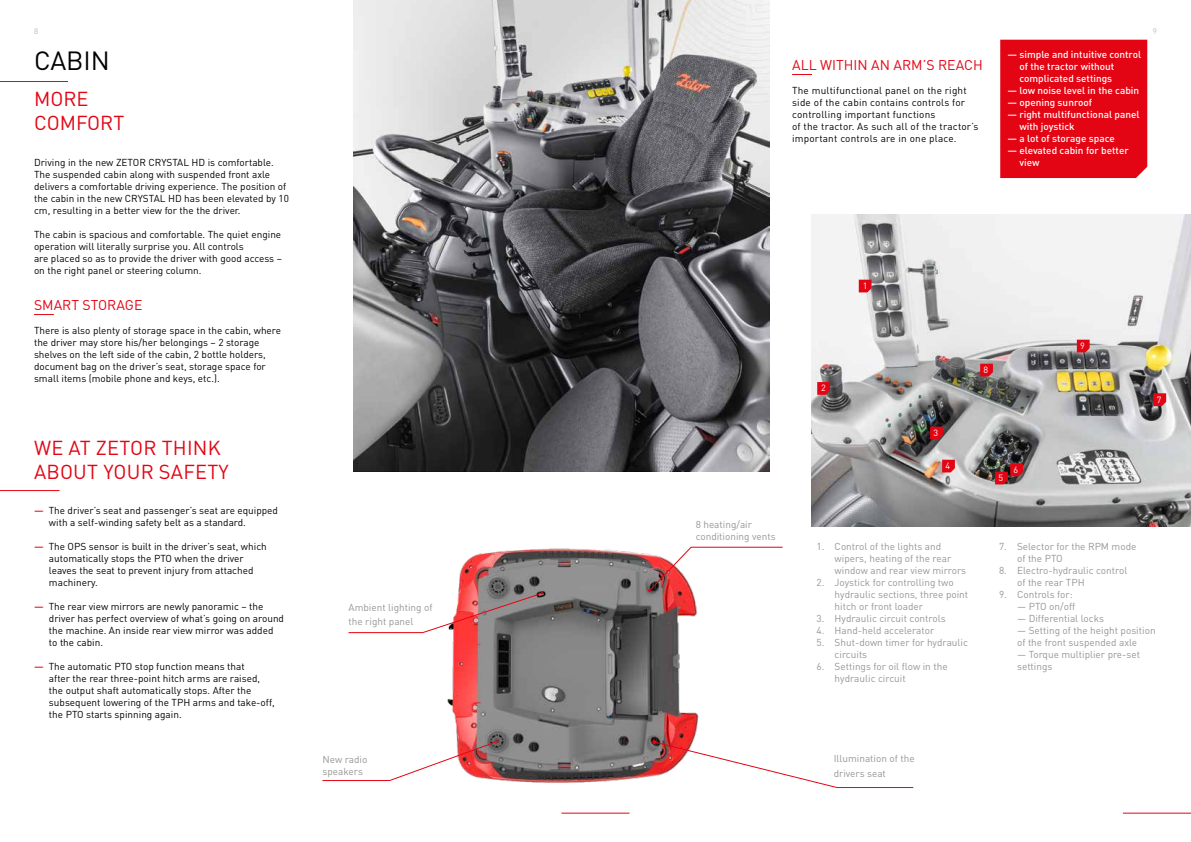
<style>
.page{position:relative;width:1191px;height:842px;background:#fff}
.page>*{position:absolute;margin:0;border:0;box-sizing:border-box;transform-origin:0 0}
.t1{font:26px "DIN Pro";color:#000}
.t2{font:20px/24px "DIN Pro";letter-spacing:.01em;color:#e30513}
.t3{font:14px "DIN Pro";color:#e30513}
.t4{font:10px/12px "DIN Pro";color:#000}
.t5{font:10px/12px "DIN Pro";color:#969695}
.t6{font:500 10px/12px "DIN Pro";color:#fff}
.t7{font:10px/12px "DIN Pro";letter-spacing:.02em;color:#000}
.t8{font:9px "DIN Pro";color:#fff}
.t9{font:8px "DIN Pro";color:#bbbaba}
.s1{font-weight:500;color:#e30513}
</style>
<div class="page">
<hr style="left:561px;top:813px;width:68px;height:1px;background:#e30513">
<svg style="left:34px;top:314px;width:20px;height:1px"></svg>
<svg style="left:792px;top:74px;width:20px;height:1px"></svg>
<img style="left:354px;top:0;width:416px;height:471px">
<div style="left:1000px;top:40px;width:147px;height:138px;background:#e30513"></div>
<hr style="left:0;top:490px;width:60px;height:1px;background:#e30513">
<img style="left:812px;top:214px;width:379px;height:312px">
<hr style="left:1123px;top:813px;width:68px;height:1px;background:#e30513">
<svg style="left:858px;top:280px;width:13px;height:12px"></svg>
<svg style="left:817px;top:382px;width:13px;height:13px"></svg>
<svg style="left:930px;top:427px;width:13px;height:12px"></svg>
<svg style="left:942px;top:460px;width:13px;height:12px"></svg>
<svg style="left:995px;top:463px;width:28px;height:21px"></svg>
<svg style="left:1153px;top:393px;width:13px;height:13px"></svg>
<svg style="left:980px;top:364px;width:13px;height:12px"></svg>
<svg style="left:1076px;top:340px;width:13px;height:12px"></svg>
<hr style="left:0;top:81px;width:68px;height:1px;background:#e30513">
<img style="left:447px;top:548px;width:252px;height:235px">
<img style="left:322px;top:740px;width:177px;height:41px">
<svg style="left:348px;top:592px;width:195px;height:41px"></svg>
<svg style="left:648px;top:546px;width:135px;height:46px"></svg>
<svg style="left:652px;top:740px;width:262px;height:48px"></svg>
<p class="t9" style="left:34px;top:26px;width:6px">8</p>
<p class="t9" style="left:1152px;top:26px;width:6px">9</p>
<h1 class="t1" style="left:34px;top:43px;width:77px">CABIN</h1>
<p class="t6" style="left:1019px;top:48px;width:123px;text-indent:-12px">— simple and intuitive control of the tractor without complicated settings</p>
<p class="t6" style="left:1007px;top:84px;width:133px">— low noise level in the cabin</p>
<p class="t6" style="left:1007px;top:96px;width:86px">— opening sunroof</p>
<p class="t6" style="left:1019px;top:108px;width:122px;text-indent:-12px">— right multifunctional panel with joystick</p>
<p class="t6" style="left:1007px;top:132px;width:109px">— a lot of storage space</p>
<p class="t6" style="left:1019px;top:144px;width:111px;text-indent:-12px">— elevated cabin for better view</p>
<h3 class="t3" style="left:792px;top:55px;width:192px">ALL WITHIN AN ARM’S REACH</h3>
<p class="t7" style="left:792px;top:84px;width:188px">The multifunctional panel on the right side of the cabin contains controls for controlling important functions<br>of the tractor. As such all of the tractor’s important controls are in one place.</p>
<h2 class="t2" style="left:34px;top:86px;width:92px">MORE<br>COMFORT</h2>
<p class="t4" style="left:34px;top:156px;width:256px">Driving in the new ZETOR CRYSTAL HD is comfortable.<br>The suspended cabin along with suspended front axle delivers a comfortable driving experience. The position of the cabin in the new CRYSTAL HD has been elevated by 10 cm, resulting in a better view for the the driver.</p>
<p class="t4" style="left:34px;top:228px;width:249px">The cabin is spacious and comfortable. The quiet engine operation will literally surprise you. All controls<br>are placed so as to provide the driver with good access – on the right panel or steering column.</p>
<h3 class="t3" style="left:34px;top:295px;width:110px">SMART STORAGE</h3>
<p class="t4" style="left:34px;top:324px;width:248px">There is also plenty of storage space in the cabin, where the driver may store his/her belongings – 2 storage shelves on the left side of the cabin, 2 bottle holders, document bag on the driver’s seat, storage space for small items (mobile phone and keys, etc.).</p>
<p class="t8" style="left:863px;top:280px;width:6px">1</p>
<p class="t8" style="left:1080px;top:340px;width:6px">9</p>
<p class="t8" style="left:983px;top:364px;width:6px">8</p>
<p class="t8" style="left:821px;top:382px;width:6px">2</p>
<h2 class="t2" style="left:34px;top:434px;width:196px">WE AT ZETOR THINK<br>ABOUT YOUR SAFETY</h2>
<p class="t4" style="left:49px;top:504px;width:230px;text-indent:-15px"><span class="s1">—</span> The driver’s seat and passenger’s seat are equipped with a self-winding safety belt as a standard.</p>
<p class="t4" style="left:49px;top:540px;width:219px;text-indent:-15px"><span class="s1">—</span> The OPS sensor is built in the driver’s seat, which automatically stops the PTO when the driver leaves the seat to prevent injury from attached machinery.</p>
<p class="t4" style="left:49px;top:600px;width:237px;text-indent:-15px"><span class="s1">—</span> The rear view mirrors are newly panoramic – the driver has perfect overview of what’s going on around the machine. An inside rear view mirror was added to the cabin.</p>
<p class="t4" style="left:49px;top:660px;width:227px;text-indent:-15px"><span class="s1">—</span> The automatic PTO stop function means that<br>after the rear three-point hitch arms are raised, the output shaft automatically stops. After the subsequent lowering of the TPH arms and take-off, the PTO starts spinning again.</p>
<p class="t5" style="left:348px;top:599px;width:85px;line-height:14.4px">Ambient lighting of the right panel</p>
<p class="t5" style="left:322px;top:753px;width:46px">New radio speakers</p>
<p class="t5" style="left:695px;top:518px;width:82px">8 heating/air conditioning vents</p>
<p class="t8" style="left:933px;top:427px;width:6px">3</p>
<p class="t8" style="left:945px;top:460px;width:6px">4</p>
<p class="t5" style="left:834px;top:540px;width:133px;text-indent:-18px">1. Control of the lights and wipers, heating of the rear window and rear view mirrors</p>
<p class="t5" style="left:834px;top:576px;width:135px;text-indent:-18px">2. Joystick for controlling two hydraulic sections, three point hitch or front loader</p>
<p class="t5" style="left:816px;top:612px;width:131px">3. Hydraulic circuit controls</p>
<p class="t5" style="left:816px;top:624px;width:119px">4. Hand-held accelerator</p>
<p class="t5" style="left:834px;top:636px;width:135px;text-indent:-18px">5. Shut-down timer for hydraulic circuits</p>
<p class="t5" style="left:834px;top:660px;width:114px;text-indent:-18px">6. Settings for oil flow in the hydraulic circuit</p>
<p class="t5" style="left:833px;top:751px;width:83px;line-height:14.4px">Illumination of the drivers seat</p>
<p class="t8" style="left:998px;top:472px;width:6px">5</p>
<p class="t8" style="left:1013px;top:463px;width:6px">6</p>
<p class="t8" style="left:1156px;top:393px;width:6px">7</p>
<p class="t5" style="left:1017px;top:540px;width:121px;text-indent:-18px">7. Selector for the RPM mode of the PTO</p>
<p class="t5" style="left:1017px;top:564px;width:112px;text-indent:-18px">8. Electro-hydraulic control of the rear TPH</p>
<p class="t5" style="left:999px;top:588px;width:75px">9. Controls for:</p>
<p class="t5" style="left:1017px;top:600px;width:60px">— PTO on/off</p>
<p class="t5" style="left:1017px;top:612px;width:88px">— Differential locks</p>
<p class="t5" style="left:1017px;top:624px;width:140px">— Setting of the height position of the front suspended axle</p>
<p class="t5" style="left:1017px;top:648px;width:125px">— Torque multiplier pre-set settings</p>
</div>
